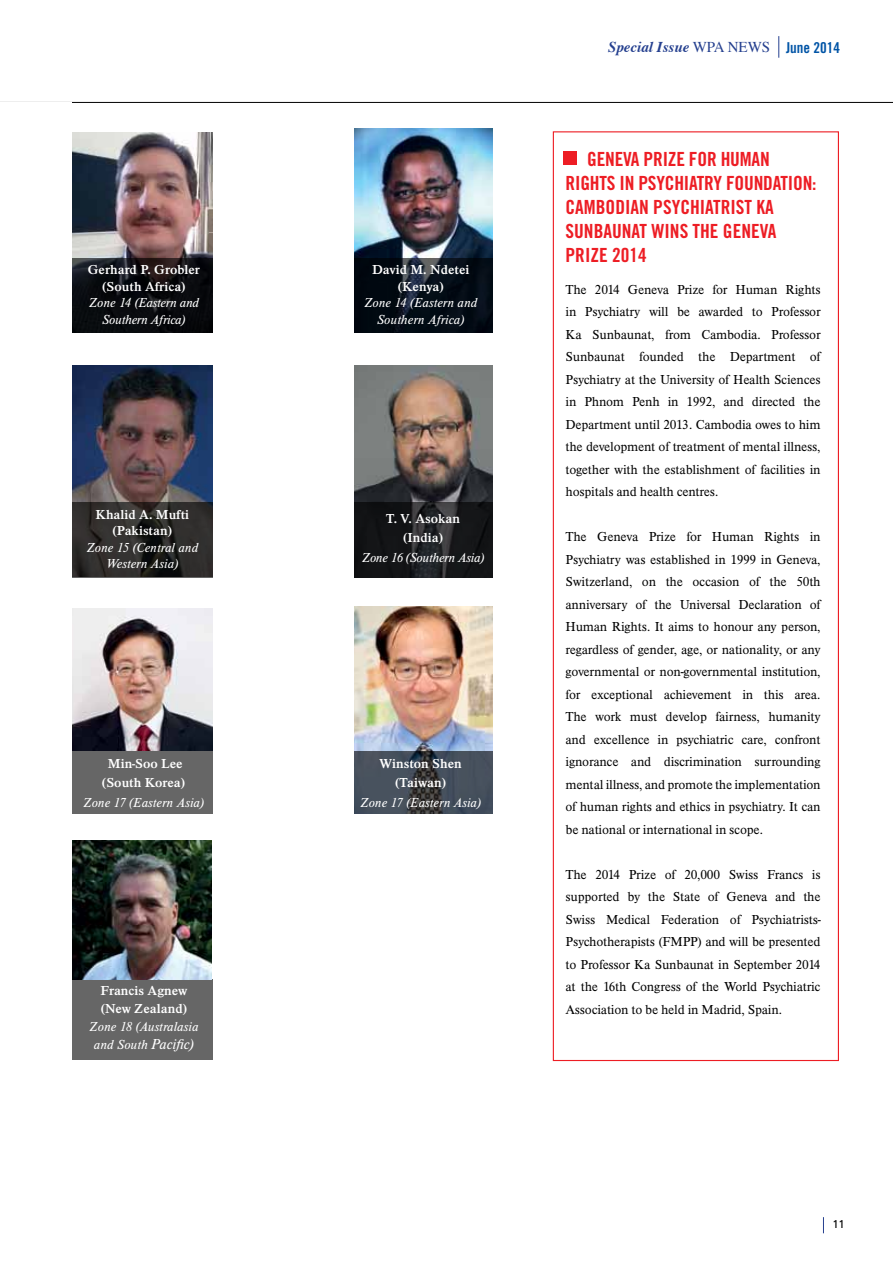
<style>
.page{position:relative;width:893px;height:1263px;background:#fff}
.page>*{position:absolute;margin:0;border:0;box-sizing:border-box;transform-origin:0 0}
.t1{font:19.5px/24px "Trade Gothic Bold Cond Twenty";color:#ed1d24}
.t2{font:italic 700 15px "Times";color:#25408f}
.t3{font:300 13.5px/22.5px "Timeless EF";letter-spacing:-.02em;color:#000;text-align:justify}
.t4{font:700 13.5px/16.5px "Timeless EF";color:#fff;text-align:center}
.t5{font:italic 300 13.5px/16.5px "Timeless EF";color:#fff;text-align:center}
.t6{font:italic 300 13.5px/16.5px "Timeless EF";letter-spacing:-.02em;color:#fff;text-align:center}
.t7{font:11.25px "Frutiger";color:#000}
.s1{font-size:15px}
.s2{font-weight:400;font-style:normal}
.s3{font-family:"Trade Gothic Bold Cond Twenty";font-weight:400;font-style:normal;color:#0054a6}
</style>
<div class="page">
<img style="left:72px;top:609px;width:141px;height:142px">
<img style="left:354px;top:128px;width:139px;height:130px">
<img style="left:354px;top:607px;width:139px;height:144px">
<div style="left:70px;top:979px;width:170px;height:81px;background:#666"></div>
<svg style="left:72px;top:751px;width:421px;height:62px;background:#54585d"></svg>
<img style="left:354px;top:365px;width:139px;height:137px">
<img style="left:72px;top:365px;width:141px;height:137px">
<svg style="left:72px;top:502px;width:421px;height:75px;background:#232323"></svg>
<img style="left:72px;top:132px;width:141px;height:126px">
<hr style="left:0;top:102px;width:893px;height:1px;background:#000">
<svg style="left:823px;top:1217px;width:1px;height:16px"></svg>
<svg style="left:72px;top:258px;width:421px;height:74px;background:#0b0f16"></svg>
<img style="left:72px;top:840px;width:140px;height:139px">
<div style="left:563px;top:151px;width:14px;height:14px;background:#ed1d24"></div>
<svg style="left:778px;top:36px;width:1px;height:22px"></svg>
<div style="left:0;top:103px;width:71px;height:1132px;background:#fff"></div>
<div style="left:213px;top:111px;width:141px;height:1030px;background:#fff"></div>
<p class="t4" style="left:88px;top:262px;width:114px">Gerhard P. Grobler (South Africa)</p>
<p class="t6" style="left:89px;top:295px;width:112px">Zone 14 (Eastern and<br>Southern Africa)</p>
<p class="t4" style="left:95px;top:506px;width:95px">Khalid A. Mufti (Pakistan)</p>
<p class="t5" style="left:86px;top:539px;width:113px">Zone 15 (Central and<br>Western Asia)</p>
<p class="t4" style="left:102px;top:754px;width:85px;line-height:19.5px">Min-Soo Lee (South Korea)</p>
<p class="t5" style="left:83px;top:794px;width:122px">Zone 17 (Eastern Asia)</p>
<p class="t4" style="left:100px;top:982px;width:89px;line-height:18px;text-align:left">Francis Agnew (New Zealand)</p>
<p class="t5" style="left:89px;top:1018px;width:111px;line-height:18px">Zone 18 (Australasia and South <span class="s1">Pacific)</span></p>
<p class="t4" style="left:372px;top:262px;width:99px">David M. Ndetei (Kenya)</p>
<p class="t5" style="left:364px;top:295px;width:115px">Zone 14 (Eastern and<br>Southern Africa)</p>
<p class="t4" style="left:386px;top:509px;width:75px;line-height:19.5px">T. V. Asokan (India)</p>
<p class="t6" style="left:362px;top:549px;width:124px">Zone 16 (Southern Asia)</p>
<p class="t4" style="left:380px;top:754px;width:84px;line-height:19.5px">Winston Shen (Taiwan)</p>
<p class="t5" style="left:360px;top:794px;width:122px">Zone 17 (Eastern Asia)</p>
<p class="t2" style="left:608px;top:33px;width:234px">Special Issue <span class="s2">WPA NEWS</span> <span class="s3">JUNE 2014</span></p>
<h1 class="t1" style="left:566px;top:147px;width:189px;text-indent:78px">PRIZE FOR HUMAN<br>RIGHTS IN PSYCHIATRY FOUNDAT</h1>
<h1 class="t1" style="left:587px;top:147px;width:19px">GENEVA</h1>
<h1 class="t1" style="left:788px;top:171px;width:30px">ION:</h1>
<h1 class="t1" style="left:566px;top:195px;width:209px">CAMBODIAN PSYCHIATRIST KA<br>SUNBAUNAT</h1>
<h1 class="t1" style="left:651px;top:219px;width:91px">WINS THE GENEVA</h1>
<h1 class="t1" style="left:566px;top:243px;width:83px">PRIZE 2014</h1>
<p class="t3" style="left:566px;top:278px;width:257px">The 2014 Geneva Prize for Human Rights in Psychiatry will be awarded to Professor Ka Sunbaunat, from Cambodia. Professor Sunbaunat founded the Department of Psychiatry at the University of Health Sciences in Phnom Penh in 1992, and directed the Department until 2013. Cambodia owes to him the development of treatment of mental illness, together with the establishment of facilities in hospitals and health centres.</p>
<p class="t3" style="left:566px;top:526px;width:257px">The Geneva Prize for Human Rights in Psychiatry was established in 1999 in Geneva, Switzerland, on the occasion of the 50th anniversary of the Universal Declaration of Human Rights. It aims to honour any person, regardless of gender, age, or nationality, or any governmental or non-governmental institution, for exceptional achievement in this area.<br>The work must develop fairness, humanity and excellence in psychiatric care, confront ignorance and discrimination surrounding mental illness, and promote the implementation of human rights and ethics in psychiatry. It can be national or international in scope.</p>
<p class="t3" style="left:566px;top:863px;width:257px">The 2014 Prize of 20,000 Swiss Francs is supported by the State of Geneva and the Swiss Medical Federation of Psychiatrists-Psychotherapists (FMPP) and will be presented to Professor Ka Sunbaunat in September 2014 at the 16th Congress of the World Psychiatric Association to be held in Madrid, Spain.</p>
<p class="t7" style="left:832px;top:1217px;width:14px">11</p>
</div>
